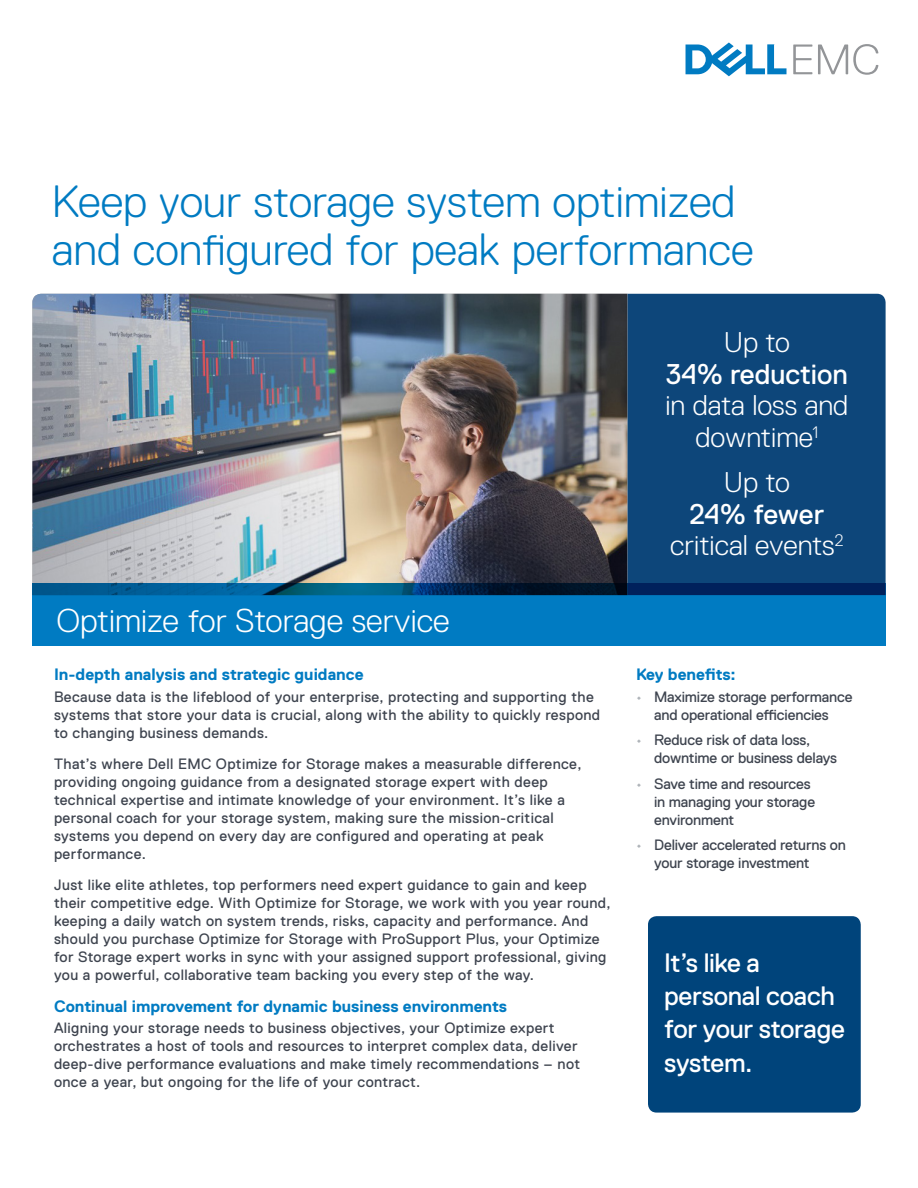
<style>
.page{position:relative;width:918px;height:1188px;background:#fff}
.page>*{position:absolute;margin:0;border:0;box-sizing:border-box;transform-origin:0 0}
.Document_Subtitle{font:300 45.15px/47.8px "Dell Replica";color:#007bc2}
.Document_Subtitle-2{font:300 33px "Dell Replica";color:#fff}
.Body_Copy{font:300 28.5px/31.5px "Dell Replica";color:#fff}
.t1{font:26.55px/33.3px "Dell Replica";letter-spacing:-.01em;color:#fff}
.Body_Heading{font:700 16.5px "Dell Replica";color:#007bc2}
.Body_Copy-2{font:15px/18px "Dell Replica";letter-spacing:.025em;color:#3e444f}
.Body_Copy-3{font:15px/18px "Dell Replica";letter-spacing:-.01em;color:#3e444f}
.s1{font-weight:400}
.s2{color:#aeb3b8}
</style>
<div class="page">
<div style="left:648px;top:916px;width:213px;height:197px;background:#00447b;border-radius:9px"></div>
<div style="left:627px;top:294px;width:259px;height:289px;background:#0d467a"></div>
<img style="left:32px;top:294px;width:595px;height:289px">
<svg style="left:32px;top:583px;width:854px;height:63px;background:#006eb0"></svg>
<svg style="left:793px;top:44px;width:85px;height:31px"></svg>
<svg style="left:686px;top:42px;width:101px;height:34px"></svg>
<p class="Document_Subtitle" style="left:52px;top:178px;width:703px">Keep your storage system optimized and configured for peak performance</p>
<p class="Document_Subtitle-2" style="left:56px;top:602px;width:395px">Optimize for Storage service</p>
<p class="Body_Heading" style="left:54px;top:666px;width:311px">In-depth analysis and strategic guidance</p>
<p class="Body_Copy-2" style="left:54px;top:688px;width:548px">Because data is the lifeblood of your enterprise, protecting and supporting the systems that store your data is crucial, along with the ability to quickly respond to changing business demands.</p>
<p class="Body_Copy-2" style="left:54px;top:755px;width:529px">That’s where Dell EMC Optimize for Storage makes a measurable difference, providing ongoing guidance from a designated storage expert with deep technical expertise and intimate knowledge of your environment. It’s like a personal coach for your storage system, making sure the mission-critical systems you depend on every day are configured and operating at peak performance.</p>
<p class="Body_Copy-2" style="left:54px;top:876px;width:558px">Just like elite athletes, top performers need expert guidance to gain and keep their competitive edge. With Optimize for Storage, we work with you year round, keeping a daily watch on system trends, risks, capacity and performance. And should you purchase Optimize for Storage with ProSupport Plus, your Optimize for Storage expert works in sync with your assigned support professional, giving you a powerful, collaborative team backing you every step of the way.</p>
<p class="Body_Heading" style="left:54px;top:997px;width:455px">Continual improvement for dynamic business environments</p>
<p class="Body_Copy-2" style="left:54px;top:1019px;width:528px">Aligning your storage needs to business objectives, your Optimize expert orchestrates a host of tools and resources to interpret complex data, deliver deep-dive performance evaluations and make timely recommendations – not once a year, but ongoing for the life of your contract.</p>
<p class="Body_Copy" style="left:724px;top:327px;width:68px">Up to</p>
<p class="Body_Copy" style="left:665px;top:359px;width:184px"><span class="s1">34% reduction </span>in data loss and</p>
<p class="Body_Copy" style="left:695px;top:422px;width:124px">downtime<sup>1</sup></p>
<p class="Body_Copy" style="left:724px;top:467px;width:68px">Up to</p>
<p class="Body_Copy" style="left:670px;top:498px;width:175px;text-align:center"><span class="s1">24% fewer </span>critical events<sup>2</sup></p>
<p class="Body_Heading" style="left:636px;top:666px;width:101px">Key benefits:</p>
<p class="Body_Copy-3" style="left:636px;top:688px;width:218px;text-align:center"><span class="s2">•</span> Maximize storage performance and operational efficiencies</p>
<p class="Body_Copy-3" style="left:654px;top:731px;width:185px;text-indent:-18px"><span class="s2">•</span> Reduce risk of data loss, downtime or business delays</p>
<p class="Body_Copy-3" style="left:654px;top:775px;width:163px;text-indent:-18px"><span class="s2">•</span> Save time and resources in managing your storage environment</p>
<p class="Body_Copy-3" style="left:654px;top:836px;width:193px;text-indent:-18px"><span class="s2">•</span> Deliver accelerated returns on your storage investment</p>
<p class="t1" style="left:664px;top:946px;width:182px">It’s like a personal coach for your storage system.</p>
</div>
